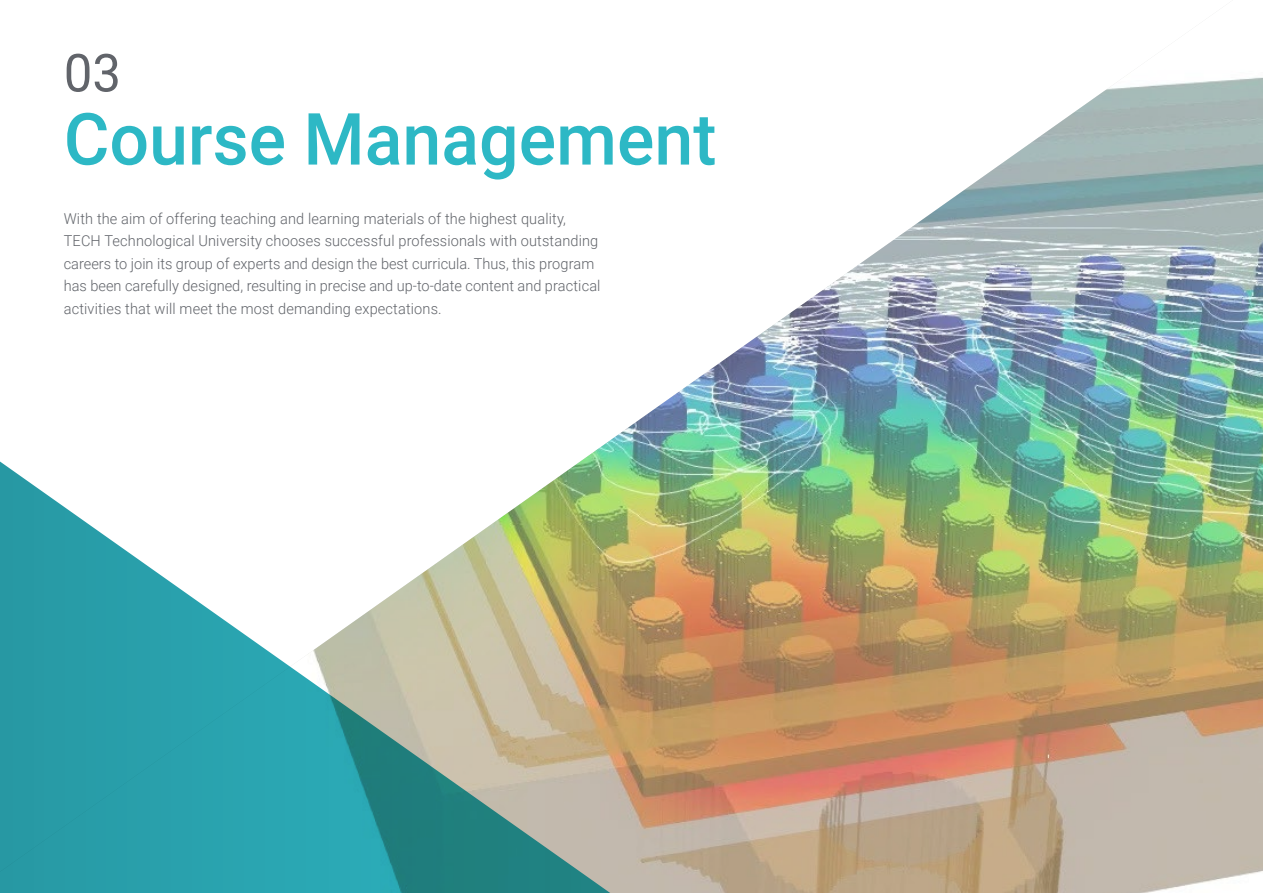
<style>
.page{position:relative;width:1263px;height:893px;background:#fff}
.page>*{position:absolute;margin:0;border:0;box-sizing:border-box;transform-origin:0 0}
.t1{font:500 72px "Roboto";color:#2db8c5}
.t2{font:52.5px "Roboto";color:#61646a}
.t3{font:300 15px/22.5px "Roboto";letter-spacing:.01em;color:#61646a}
</style>
<div class="page">
<img style="left:602px;top:77px;width:661px;height:816px">
<svg style="left:0;top:446px;width:640px;height:447px"></svg>
<h2 class="t2" style="left:64px;top:36px;width:59px">03</h2>
<h1 class="t1" style="left:64px;top:89px;width:654px">Course Management</h1>
<p class="t3" style="left:64px;top:207px;width:538px">With the aim of offering teaching and learning materials of the highest quality, TECH Technological University chooses successful professionals with outstanding careers to join its group of experts and design the best curricula. Thus, this program has been carefully designed, resulting in precise and up-to-date content and practical activities that will meet the most demanding expectations.</p>
</div>
